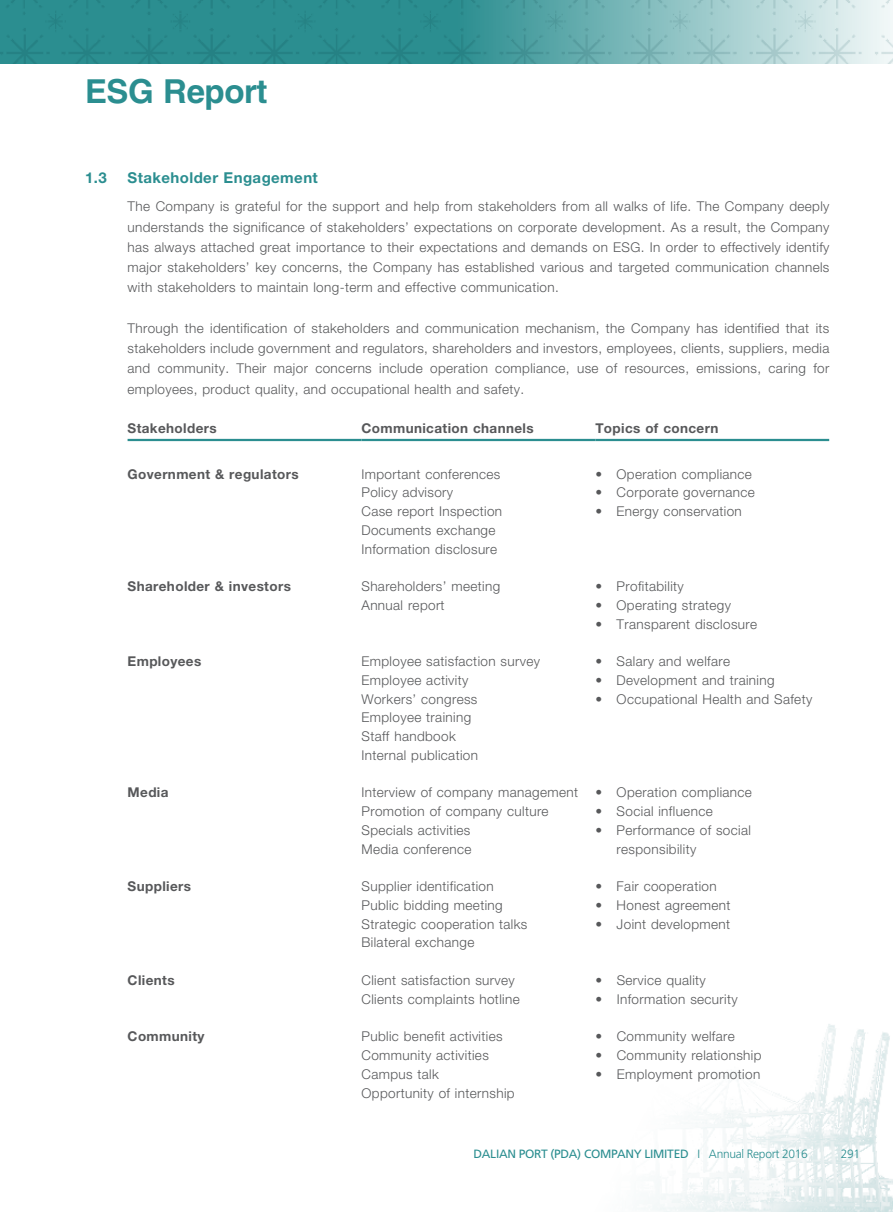
<style>
.page{position:relative;width:893px;height:1212px;background:#fff}
.page>*{position:absolute;margin:0;border:0;box-sizing:border-box;transform-origin:0 0}
.t1{font:700 33px "Helvetica LT Std";letter-spacing:-.01em;color:#2b8e90}
.t2{font:700 15px "Helvetica Neue LT Std";letter-spacing:.03em;color:#2b8e90}
.t3{font:300 13.5px/18.8px "Helvetica Neue LT Std";letter-spacing:.03em;color:#57585a}
.t4{font:700 13.5px "Helvetica Neue LT Std";letter-spacing:.03em;color:#57585a}
.t5{font:12px "Frutiger LT Std";letter-spacing:-.025em;color:#2b8e90}
.t6{font:300 12px "Frutiger LT Std";color:#2b8e90}
.s1{font-weight:300}
</style>
<div class="page">
<img style="left:644px;top:1024px;width:249px;height:188px">
<svg style="left:0;top:0;width:893px;height:64px;fill:#2b8e90"></svg>
<hr style="left:128px;top:439px;width:233px;height:2px;background:#2b8e90">
<hr style="left:361px;top:439px;width:234px;height:2px;background:#2b8e90">
<hr style="left:595px;top:439px;width:234px;height:2px;background:#2b8e90">
<h1 class="t1" style="left:85px;top:71px;width:184px">ESG Report</h1>
<p class="t2" style="left:85px;top:168px;width:23px">1.3</p>
<p class="t2" style="left:128px;top:168px;width:192px">Stakeholder Engagement</p>
<p class="t3" style="left:128px;top:196px;width:703px;line-height:20.2px;text-align:justify">The Company is grateful for the support and help from stakeholders from all walks of life. The Company deeply understands the significance of stakeholders’ expectations on corporate development. As a result, the Company has always attached great importance to their expectations and demands on ESG. In order to effectively identify major stakeholders’ key concerns, the Company has established various and targeted communication channels with stakeholders to maintain long-term and effective communication.</p>
<p class="t3" style="left:128px;top:318px;width:703px;line-height:20.2px;text-align:justify">Through the identification of stakeholders and communication mechanism, the Company has identified that its stakeholders include government and regulators, shareholders and investors, employees, clients, suppliers, media and community. Their major concerns include operation compliance, use of resources, emissions, caring for employees, product quality, and occupational health and safety.</p>
<p class="t4" style="left:128px;top:419px;width:91px">Stakeholders</p>
<p class="t4" style="left:361px;top:419px;width:174px">Communication channels</p>
<p class="t4" style="left:595px;top:419px;width:125px">Topics of concern</p>
<p class="t4" style="left:128px;top:465px;width:173px">Government &amp; regulators</p>
<p class="t3" style="left:361px;top:464px;width:142px">Important conferences<br>Policy advisory<br>Case report Inspection<br>Documents exchange<br>Information disclosure</p>
<p class="t3" style="left:595px;top:464px;width:158px">• Operation compliance</p>
<p class="t3" style="left:595px;top:483px;width:161px">• Corporate governance</p>
<p class="t3" style="left:595px;top:502px;width:148px">• Energy conservation</p>
<p class="t4" style="left:128px;top:578px;width:165px">Shareholder &amp; investors</p>
<p class="t3" style="left:361px;top:577px;width:140px">Shareholders’ meeting<br>Annual report</p>
<p class="t3" style="left:595px;top:577px;width:90px">• Profitability</p>
<p class="t3" style="left:595px;top:595px;width:137px">• Operating strategy</p>
<p class="t3" style="left:595px;top:614px;width:163px">• Transparent disclosure</p>
<p class="t4" style="left:128px;top:653px;width:75px">Employees</p>
<p class="t3" style="left:361px;top:652px;width:180px">Employee satisfaction survey<br>Employee activity<br>Workers’ congress<br>Employee training<br>Staff handbook<br>Internal publication</p>
<p class="t3" style="left:595px;top:652px;width:136px">• Salary and welfare</p>
<p class="t3" style="left:595px;top:670px;width:181px">• Development and training</p>
<p class="t3" style="left:595px;top:689px;width:218px">• Occupational Health and Safety</p>
<p class="t4" style="left:128px;top:784px;width:42px">Media</p>
<p class="t3" style="left:361px;top:783px;width:218px">Interview of company management<br>Promotion of company culture<br>Specials activities<br>Media conference</p>
<p class="t3" style="left:595px;top:783px;width:158px">• Operation compliance</p>
<p class="t3" style="left:595px;top:802px;width:119px">• Social influence</p>
<p class="t3" style="left:617px;top:820px;width:136px;text-indent:-21px">• Performance of social responsibility</p>
<p class="t4" style="left:128px;top:878px;width:65px">Suppliers</p>
<p class="t3" style="left:361px;top:877px;width:167px">Supplier identification<br>Public bidding meeting<br>Strategic cooperation talks<br>Bilateral exchange</p>
<p class="t3" style="left:595px;top:877px;width:123px">• Fair cooperation</p>
<p class="t3" style="left:595px;top:895px;width:137px">• Honest agreement</p>
<p class="t3" style="left:595px;top:914px;width:136px">• Joint development</p>
<p class="t4" style="left:128px;top:972px;width:48px">Clients</p>
<p class="t3" style="left:361px;top:970px;width:160px">Client satisfaction survey<br>Clients complaints hotline</p>
<p class="t3" style="left:595px;top:970px;width:112px">• Service quality</p>
<p class="t3" style="left:595px;top:989px;width:144px">• Information security</p>
<p class="t4" style="left:128px;top:1028px;width:78px">Community</p>
<p class="t3" style="left:362px;top:1027px;width:155px">Public benefit activities<br>Community activities<br>Campus talk<br>Opportunity of internship</p>
<p class="t3" style="left:595px;top:1027px;width:141px">• Community welfare</p>
<p class="t3" style="left:595px;top:1045px;width:168px">• Community relationship</p>
<p class="t3" style="left:595px;top:1064px;width:166px">• Employment promotion</p>
<p class="t5" style="left:474px;top:1147px;width:336px">DALIAN PORT (PDA) COMPANY LIMITED <span class="s1">I Annual Report 2016</span></p>
<p class="t6" style="left:841px;top:1147px;width:21px">291</p>
</div>
